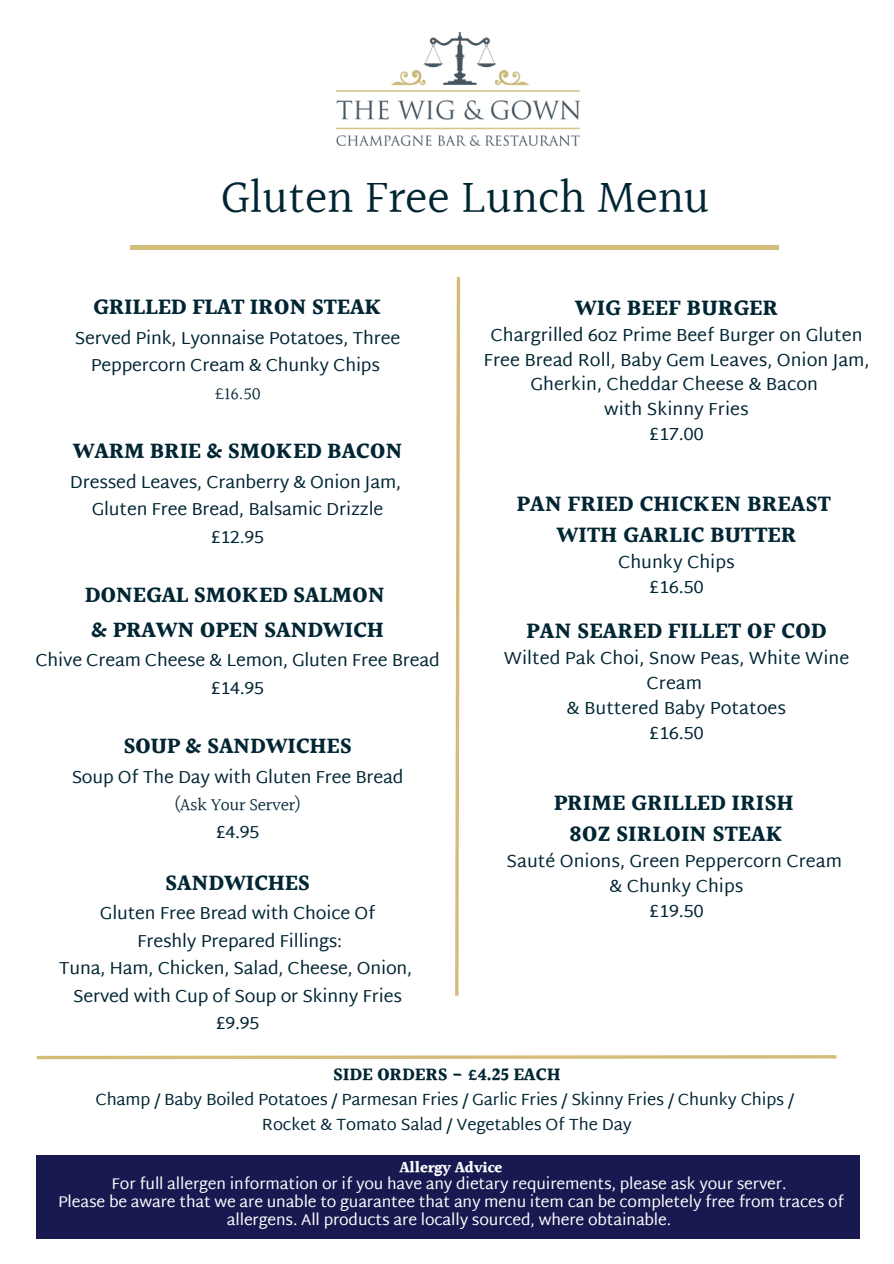
<style>
.page{position:relative;width:894px;height:1264px;background:#fff}
.page>*{position:absolute;margin:0;border:0;box-sizing:border-box;transform-origin:0 0}
.t1{font:47.25px "Halant";color:#002533}
.t2{font:700 22.35px/30.8px "Halant";color:#002533;text-align:center}
.t3{font:700 22.2px/34px "Halant";letter-spacing:-.01em;color:#002533}
.t4{font:700 18px "Halant";letter-spacing:-.01em;color:#002533}
.t5{font:17.85px/24.9px "Martel Sans";color:#002533;text-align:center}
.t6{font:17.7px/27.5px "Martel Sans";letter-spacing:-.01em;color:#002533;text-align:center}
.t7{font:17.7px "Halant";letter-spacing:-.01em;color:#002533}
.t8{font:16.5px/24.8px "Martel Sans";letter-spacing:-.01em;color:#002533;text-align:center}
.t9{font:15.75px/18px "Martel Sans";letter-spacing:-.01em;color:#fff;text-align:center}
.t10{font:700 15.75px "Halant";letter-spacing:-.01em;color:#fff}
</style>
<div class="page">
<div style="left:130px;top:245px;width:648px;height:5px;background:#d3bd7a"></div>
<img style="left:336px;top:33px;width:243px;height:112px">
<div style="left:37px;top:1154px;width:822px;height:84px;background:#171950"></div>
<svg style="left:36px;top:1055px;width:801px;height:5px"></svg>
<svg style="left:455px;top:277px;width:6px;height:719px"></svg>
<p class="t1" style="left:220px;top:163px;width:490px">Gluten Free Lunch Menu</p>
<p class="t2" style="left:93px;top:293px;width:290px">GRILLED FLAT IRON STEAK</p>
<p class="t6" style="left:75px;top:324px;width:327px">Served Pink, Lyonnaise Potatoes, Three<br>Peppercorn Cream &amp; Chunky Chips</p>
<p class="t7" style="left:214px;top:380px;width:48px">£16.50</p>
<p class="t3" style="left:73px;top:435px;width:331px">WARM BRIE &amp; SMOKED BACON</p>
<p class="t6" style="left:70px;top:468px;width:332px">Dressed Leaves, Cranberry &amp; Onion Jam,<br>Gluten Free Bread, Balsamic Drizzle £12.95</p>
<p class="t3" style="left:85px;top:579px;width:302px">DONEGAL SMOKED SALMON &amp; PRAWN OPEN SANDWICH</p>
<p class="t6" style="left:35px;top:646px;width:406px">Chive Cream Cheese &amp; Lemon, Gluten Free Bread £14.95</p>
<p class="t3" style="left:123px;top:730px;width:230px">SOUP &amp; SANDWICHES</p>
<p class="t6" style="left:72px;top:763px;width:333px">Soup Of The Day with Gluten Free Bread</p>
<p class="t7" style="left:174px;top:792px;width:129px">(Ask Your Server)</p>
<p class="t6" style="left:216px;top:818px;width:45px">£4.95</p>
<p class="t3" style="left:165px;top:867px;width:146px">SANDWICHES</p>
<p class="t6" style="left:59px;top:899px;width:355px">Gluten Free Bread with Choice Of<br>Freshly Prepared Fillings:<br>Tuna, Ham, Chicken, Salad, Cheese, Onion,<br>Served with Cup of Soup or Skinny Fries £9.95</p>
<p class="t2" style="left:574px;top:293px;width:205px">WIG BEEF BURGER</p>
<p class="t5" style="left:483px;top:322px;width:387px">Chargrilled 6oz Prime Beef Burger on Gluten<br>Free Bread Roll, Baby Gem Leaves, Onion Jam,<br>Gherkin, Cheddar Cheese &amp; Bacon<br>with Skinny Fries<br>£17.00</p>
<p class="t2" style="left:516px;top:490px;width:315px">PAN FRIED CHICKEN BREAST<br>WITH GARLIC BUTTER</p>
<p class="t5" style="left:618px;top:549px;width:118px">Chunky Chips £16.50</p>
<p class="t2" style="left:526px;top:617px;width:302px">PAN SEARED FILLET OF COD</p>
<p class="t5" style="left:503px;top:645px;width:347px">Wilted Pak Choi, Snow Peas, White Wine<br>Cream<br>&amp; Buttered Baby Potatoes<br>£16.50</p>
<p class="t2" style="left:553px;top:789px;width:241px">PRIME GRILLED IRISH<br>8OZ SIRLOIN STEAK</p>
<p class="t5" style="left:506px;top:848px;width:337px">Sauté Onions, Green Peppercorn Cream &amp; Chunky Chips<br>£19.50</p>
<p class="t4" style="left:333px;top:1060px;width:229px">SIDE ORDERS - £4.25 EACH</p>
<p class="t8" style="left:95px;top:1087px;width:700px">Champ / Baby Boiled Potatoes / Parmesan Fries / Garlic Fries / Skinny Fries / Chunky Chips /<br>Rocket &amp; Tomato Salad / Vegetables Of The Day</p>
<p class="t10" style="left:399px;top:1155px;width:104px">Allergy Advice</p>
<h1 class="t9" style="left:112px;top:1174px;width:676px">For full allergen information or if you have any dietary requirements, please ask your server.</h1>
<p class="t9" style="left:58px;top:1192px;width:787px">Please be aware that we are unable to guarantee that any menu item can be completely free from traces of allergens. All products are locally sourced, where obtainable.</p>
</div>
